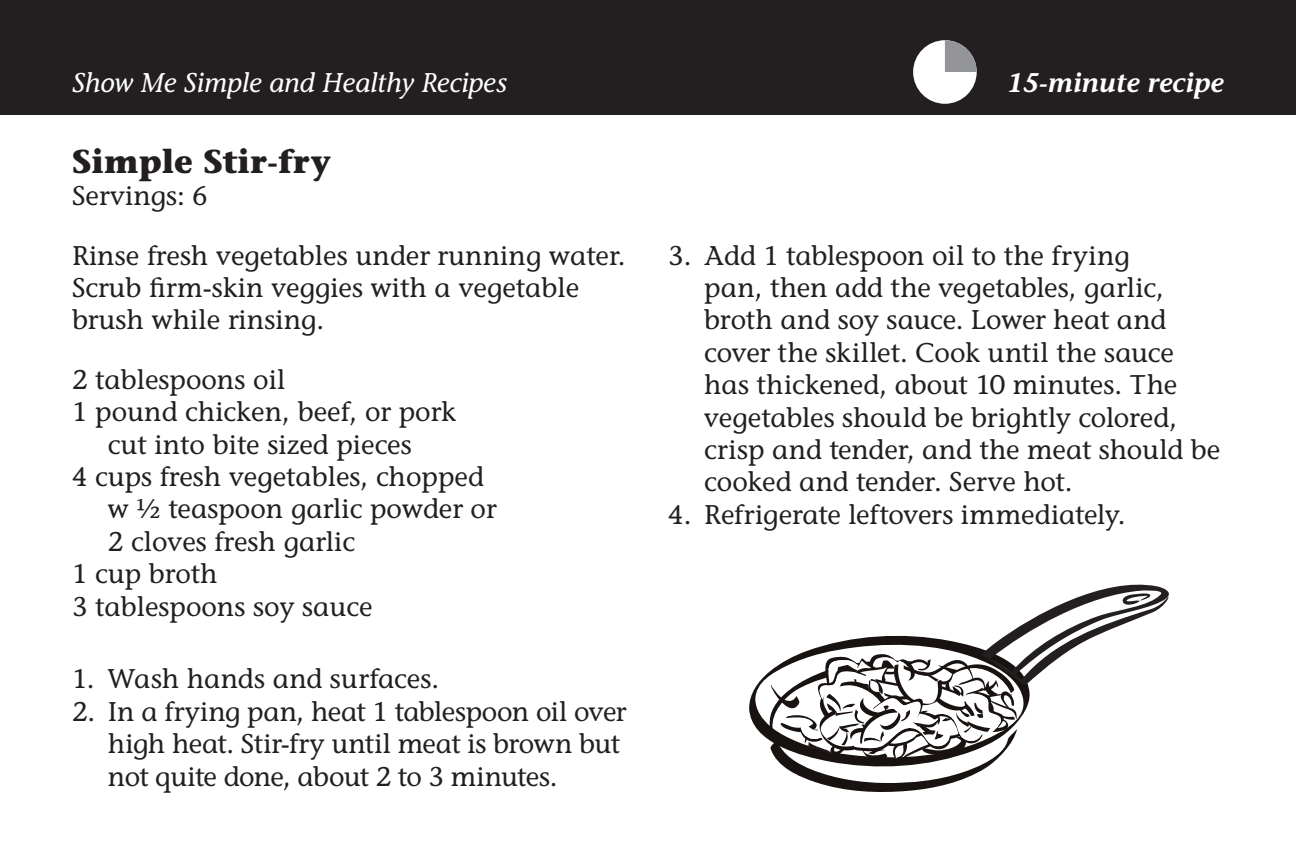
<style>
.page{position:relative;width:1296px;height:864px;background:#fff}
.page>*{position:absolute;margin:0;border:0;box-sizing:border-box;transform-origin:0 0}
.t1{font:700 33px "Stone Informal Std";color:#231f20}
.t2{font:500 27px/32.4px "Stone Informal Std";color:#231f20}
.t3{font:500 27px/32.4px "Stone Informal Std";letter-spacing:-.025em;color:#231f20}
.t4{font:italic 500 27px "Stone Informal Std";color:#fff}
.t5{font:italic 600 27px "Stone Informal Std";color:#fff}
</style>
<div class="page">
<div style="left:0;top:0;width:1296px;height:115px;background:#231f20"></div>
<div style="left:913px;top:40px;width:64px;height:64px;background:#fff;border-radius:50%"></div>
<svg style="left:945px;top:40px;width:32px;height:32px"></svg>
<svg style="left:749px;top:585px;width:420px;height:207px"></svg>
<p class="t4" style="left:72px;top:66px;width:436px">Show Me Simple and Healthy Recipes</p>
<p class="t5" style="left:1007px;top:66px;width:218px">15-minute recipe</p>
<p class="t1" style="left:72px;top:141px;width:260px">Simple Stir-fry</p>
<p class="t2" style="left:72px;top:180px;width:138px">Servings: 6</p>
<p class="t2" style="left:72px;top:239px;width:555px">Rinse fresh vegetables under running water.<br>Scrub firm-skin veggies with a vegetable brush while rinsing.</p>
<p class="t2" style="left:72px;top:363px;width:215px">2 tablespoons oil</p>
<p class="t2" style="left:72px;top:396px;width:386px">1 pound chicken, beef, or pork</p>
<p class="t2" style="left:108px;top:428px;width:305px">cut into bite sized pieces</p>
<p class="t2" style="left:72px;top:460px;width:413px">4 cups fresh vegetables, chopped</p>
<p class="t2" style="left:108px;top:493px;width:390px">w 1/2 teaspoon garlic powder or</p>
<p class="t2" style="left:108px;top:525px;width:249px">2 cloves fresh garlic</p>
<p class="t2" style="left:72px;top:558px;width:147px">1 cup broth</p>
<p class="t2" style="left:72px;top:590px;width:302px">3 tablespoons soy sauce</p>
<p class="t2" style="left:72px;top:663px;width:369px">1. Wash hands and surfaces.</p>
<p class="t3" style="left:108px;top:695px;width:520px;text-indent:-36px">2. In a frying pan, heat 1 tablespoon oil over high heat. Stir-fry until meat is brown but not quite done, about 2 to 3 minutes.</p>
<p class="t2" style="left:704px;top:239px;width:518px;text-indent:-36px">3. Add 1 tablespoon oil to the frying<br>pan, then add the vegetables, garlic, broth and soy sauce. Lower heat and cover the skillet. Cook until the sauce has thickened, about 10 minutes. The vegetables should be brightly colored, crisp and tender, and the meat should be cooked and tender. Serve hot.</p>
<p class="t2" style="left:668px;top:498px;width:459px">4. Refrigerate leftovers immediately.</p>
</div>
